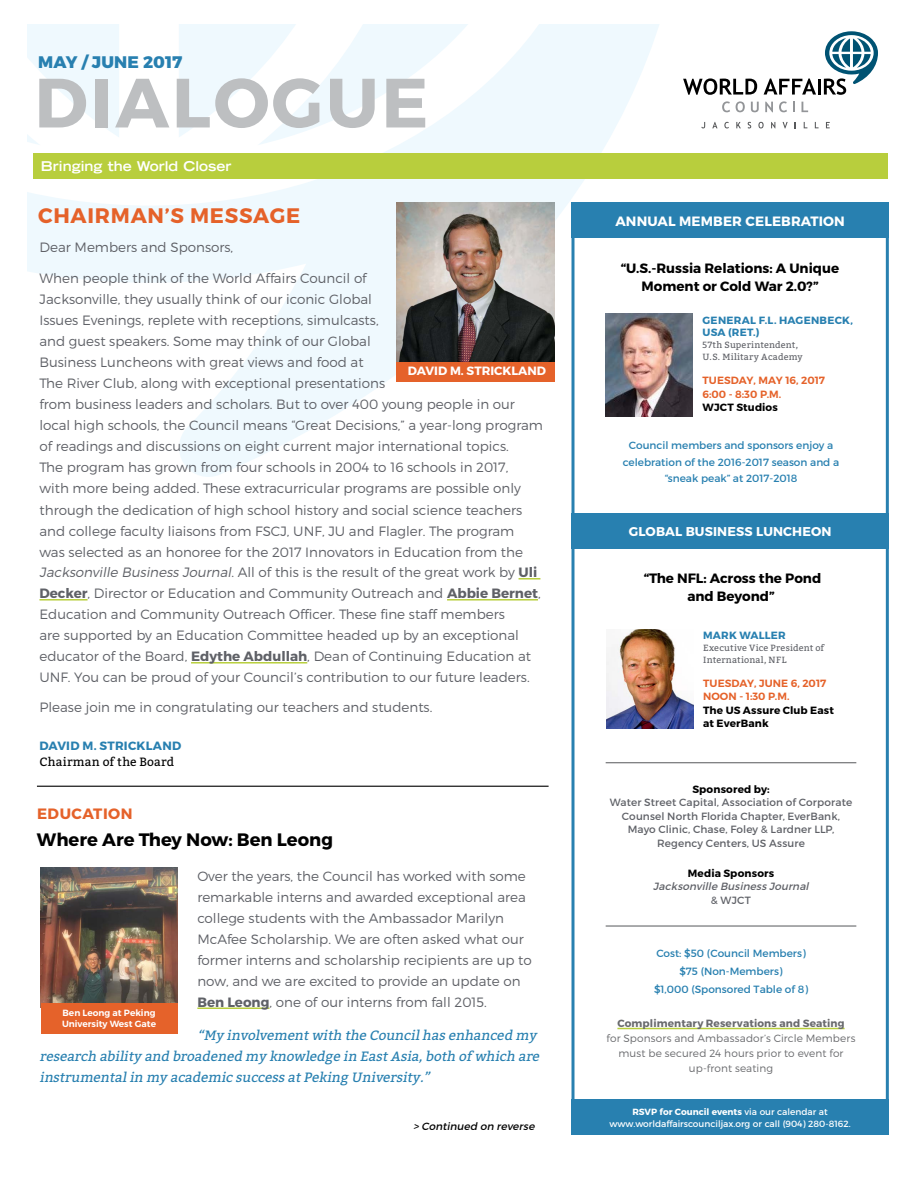
<style>
.page{position:relative;width:918px;height:1188px;background:#fff}
.page>*{position:absolute;margin:0;border:0;box-sizing:border-box;transform-origin:0 0}
.t1{font:700 69.6px "Montserrat";letter-spacing:.04em;color:#bdbfc1}
.t2{font:700 21px "Montserrat";letter-spacing:.035em;color:#e5622a}
.t3{font:700 18px "Montserrat";color:#000}
.t4{font:800 16.8px "Montserrat";letter-spacing:.005em;color:#2880b0}
.t5{font:700 15px "Montserrat";letter-spacing:.035em;color:#e5622a}
.t6{font:300 13.5px/21px "Montserrat";color:#5f6167}
.t7{font:italic 13.5px/21px "Bitter";color:#2880b0}
.t8{font:700 13.5px/18px "Montserrat";color:#000;text-align:center}
.t9{font:700 13.5px "Montserrat";letter-spacing:.01em;color:#fff}
.t10{font:700 expanded 13.5px "Trade Gothic LT Std";color:#fff}
.t11{font:700 12.75px "Montserrat";letter-spacing:.01em;color:#fff}
.t12{font:12px "Bitter";letter-spacing:.02em;color:#000}
.t13{font:700 12px "Montserrat";letter-spacing:.02em;color:#2880b0}
.t14{font:700 12px "Montserrat";color:#fff}
.t15{font:10.5px/18px "Montserrat";color:#2880b0;text-align:center}
.t16{font:10.5px/13.5px "Montserrat";letter-spacing:.01em;color:#5f6167;text-align:center}
.t17{font:300 10.5px/15px "Montserrat";letter-spacing:.01em;color:#696a6d;text-align:center}
.t18{font:700 10.5px/13.5px "Montserrat";letter-spacing:.015em;color:#000}
.t19{font:600 10.5px/13.5px "Montserrat";color:#e5622a}
.t20{font:700 10.5px/12px "Montserrat";letter-spacing:.02em;color:#2880b0}
.t21{font:700 10.5px "Montserrat";letter-spacing:.01em;color:#696a6d}
.t22{font:italic 10.5px "Montserrat";color:#5f6167}
.t23{font:italic 10.5px "Montserrat";color:#000}
.t24{font:9px/12px "Montserrat";color:#fff;text-align:center}
.t25{font:9px/12px "Bitter";letter-spacing:.02em;color:#5f6167}
.t26{font:600 9px/10.5px "Montserrat";color:#fff}
.s1{font-style:italic}
.s2{font-weight:700}
</style>
<div class="page">
<svg style="left:27px;top:24px;width:654px;height:453px"></svg>
<svg style="left:27px;top:24px;width:572px;height:182px;fill:#eff9fe"></svg>
<div style="left:572px;top:513px;width:317px;height:35px;background:#2880b0"></div>
<div style="left:572px;top:202px;width:317px;height:36px;background:#2880b0"></div>
<hr style="left:519px;top:578px;width:21px;height:2px;background:#b8ce3d">
<hr style="left:39px;top:599px;width:49px;height:2px;background:#b8ce3d">
<hr style="left:447px;top:599px;width:91px;height:2px;background:#b8ce3d">
<hr style="left:191px;top:662px;width:116px;height:2px;background:#b8ce3d">
<div style="left:33px;top:153px;width:855px;height:26px;background:#b8ce3d"></div>
<svg style="left:683px;top:78px;width:74px;height:17px"></svg>
<svg style="left:764px;top:78px;width:52px;height:17px"></svg>
<hr style="left:818px;top:79px;width:3px;height:16px;background:#000">
<svg style="left:824px;top:31px;width:54px;height:64px"></svg>
<svg style="left:722px;top:101px;width:8px;height:11px"></svg>
<svg style="left:736px;top:101px;width:9px;height:11px"></svg>
<svg style="left:751px;top:102px;width:8px;height:10px"></svg>
<svg style="left:765px;top:102px;width:8px;height:10px"></svg>
<svg style="left:779px;top:101px;width:8px;height:11px"></svg>
<svg style="left:793px;top:102px;width:2px;height:10px"></svg>
<svg style="left:802px;top:102px;width:6px;height:10px"></svg>
<svg style="left:712px;top:122px;width:6px;height:6px"></svg>
<svg style="left:724px;top:122px;width:5px;height:6px"></svg>
<svg style="left:736px;top:122px;width:5px;height:6px"></svg>
<svg style="left:748px;top:122px;width:3px;height:6px"></svg>
<svg style="left:758px;top:122px;width:6px;height:6px"></svg>
<svg style="left:771px;top:122px;width:4px;height:6px"></svg>
<svg style="left:783px;top:122px;width:5px;height:6px"></svg>
<svg style="left:826px;top:122px;width:4px;height:6px"></svg>
<div style="left:396px;top:359px;width:159px;height:23px;background:#e5622a"></div>
<img style="left:396px;top:203px;width:159px;height:158px">
<div style="left:572px;top:1099px;width:317px;height:36px;background:#2880b0"></div>
<div style="left:572px;top:203px;width:317px;height:926px;border:3px solid #2880b0"></div>
<img style="left:606px;top:629px;width:87px;height:99px">
<hr style="left:606px;top:762px;width:250px;height:1px;background:#696a6d">
<hr style="left:606px;top:925px;width:250px;height:2px;background:#696a6d">
<hr style="left:617px;top:1028px;width:228px;height:1px;background:#b8ce3d">
<hr style="left:37px;top:786px;width:512px;height:1px;background:#000">
<img style="left:606px;top:314px;width:87px;height:103px">
<hr style="left:197px;top:1008px;width:72px;height:1px;background:#b8ce3d">
<img style="left:41px;top:868px;width:136px;height:135px">
<div style="left:41px;top:1003px;width:136px;height:31px;background:#e5622a"></div>
<p class="t4" style="left:38px;top:51px;width:146px">MAY / JUNE 2017</p>
<h1 class="t1" style="left:34px;top:60px;width:395px">DIALOGUE</h1>
<p class="t10" style="left:41px;top:157px;width:192px">Bringing the World Closer</p>
<h2 class="t2" style="left:38px;top:203px;width:264px">CHAIRMAN’S MESSAGE</h2>
<p class="t6" style="left:39px;top:236px;width:195px">Dear Members and Sponsors,</p>
<p class="t6" style="left:39px;top:268px;width:505px">When people think of the World Affairs Council of<br>Jacksonville, they usually think of our iconic Global<br>Issues Evenings, replete with receptions, simulcasts,<br>and guest speakers. Some may think of our Global<br>Business Luncheons with great views and food at<br>The River Club, along with exceptional presentations<br>from business leaders and scholars. But to over 400 young people in our local high schools, the Council means “Great Decisions,” a year-long program of readings and discussions on eight current major international topics.<br>The program has grown from four schools in 2004 to 16 schools in 2017,<br>with more being added. These extracurricular programs are possible only through the dedication of high school history and social science teachers and college faculty liaisons from FSCJ, UNF, JU and Flagler. The program was selected as an honoree for the 2017 Innovators in Education from the <span class="s1">Jacksonville Business Journal</span>. All of this is the result of the great work by <span class="s2">Uli Decker</span>, Director or Education and Community Outreach and <span class="s2">Abbie Bernet</span>, Education and Community Outreach Officer. These fine staff members<br>are supported by an Education Committee headed up by an exceptional educator of the Board, <span class="s2">Edythe Abdullah</span>, Dean of Continuing Education at UNF. You can be proud of your Council’s contribution to our future leaders.</p>
<p class="t6" style="left:39px;top:697px;width:394px">Please join me in congratulating our teachers and students.</p>
<p class="t13" style="left:40px;top:738px;width:143px">DAVID M. STRICKLAND</p>
<p class="t12" style="left:39px;top:754px;width:136px">Chairman of the Board</p>
<p class="t14" style="left:408px;top:363px;width:140px">DAVID M. STRICKLAND</p>
<p class="t5" style="left:37px;top:804px;width:97px">EDUCATION</p>
<h3 class="t3" style="left:37px;top:828px;width:298px">Where Are They Now: Ben Leong</h3>
<p class="t6" style="left:197px;top:865px;width:336px">Over the years, the Council has worked with some remarkable interns and awarded exceptional area college students with the Ambassador Marilyn McAfee Scholarship. We are often asked what our former interns and scholarship recipients are up to now, and we are excited to provide an update on <span class="s2">Ben Leong</span>, one of our interns from fall 2015.</p>
<p class="t7" style="left:39px;top:1024px;width:505px;text-indent:158px">“My involvementwith the Councilhas enhanced my research ability and broadened my knowledge in EastAsia,both of which are instrumentalin my academic success atPeking University.”</p>
<p class="t26" style="left:62px;top:1008px;width:95px">Ben Leong at Peking<br>University West Gate</p>
<p class="t23" style="left:413px;top:1120px;width:125px">&gt; Continued on reverse</p>
<p class="t9" style="left:615px;top:212px;width:231px">ANNUAL MEMBER CELEBRATION</p>
<p class="t8" style="left:621px;top:259px;width:220px">“U.S.-Russia Relations: A Unique<br>Moment or Cold War 2.0?”</p>
<p class="t20" style="left:703px;top:314px;width:152px">GENERAL F.L. HAGENBECK,<br>USA (RET.)</p>
<p class="t25" style="left:703px;top:339px;width:102px">57th Superintendent,<br>U.S. Military Academy</p>
<p class="t19" style="left:703px;top:374px;width:124px">TUESDAY, MAY 16, 2017<br>6:00 - 8:30 P.M.</p>
<p class="t18" style="left:703px;top:401px;width:77px">WJCT Studios</p>
<p class="t15" style="left:623px;top:437px;width:218px;line-height:16.5px">Council members and sponsors enjoy a celebration of the 2016-2017 season and a “sneak peak” at 2017-2018</p>
<p class="t11" style="left:629px;top:524px;width:204px">GLOBAL BUSINESS LUNCHEON</p>
<p class="t8" style="left:644px;top:569px;width:179px">“The NFL: Across the Pond and Beyond”</p>
<p class="t20" style="left:703px;top:630px;width:84px">MARK WALLER</p>
<p class="t25" style="left:703px;top:642px;width:123px">Executive Vice President of<br>International, NFL</p>
<p class="t19" style="left:703px;top:676px;width:125px">TUESDAY, JUNE 6, 2017<br>NOON - 1:30 P.M.</p>
<p class="t18" style="left:703px;top:703px;width:132px">The US Assure Club East at EverBank</p>
<p class="t18" style="left:692px;top:783px;width:79px">Sponsored by:</p>
<p class="t16" style="left:610px;top:796px;width:244px">Water Street Capital, Association of Corporate Counsel North Florida Chapter, EverBank, Mayo Clinic, Chase, Foley &amp; Lardner LLP, Regency Centers, US Assure</p>
<p class="t18" style="left:688px;top:866px;width:88px">Media Sponsors</p>
<p class="t22" style="left:653px;top:880px;width:160px">Jacksonville BusinessJournal</p>
<p class="t16" style="left:711px;top:893px;width:42px">&amp; WJCT</p>
<p class="t15" style="left:654px;top:945px;width:155px">Cost: $50 (Council Members) $75 (Non-Members)<br>$1,000 (Sponsored Table of 8)</p>
<p class="t21" style="left:617px;top:1017px;width:229px">Complimentary Reservations and Seating</p>
<p class="t17" style="left:606px;top:1031px;width:251px">for Sponsors and Ambassador’s Circle Members must be secured 24 hours prior to event for up-front seating</p>
<p class="t24" style="left:609px;top:1105px;width:243px"><span class="s2">RSVP for Council events</span> via our calendar at www.worldaffairscounciljax.org or call (904) 280-8162.</p>
</div>
